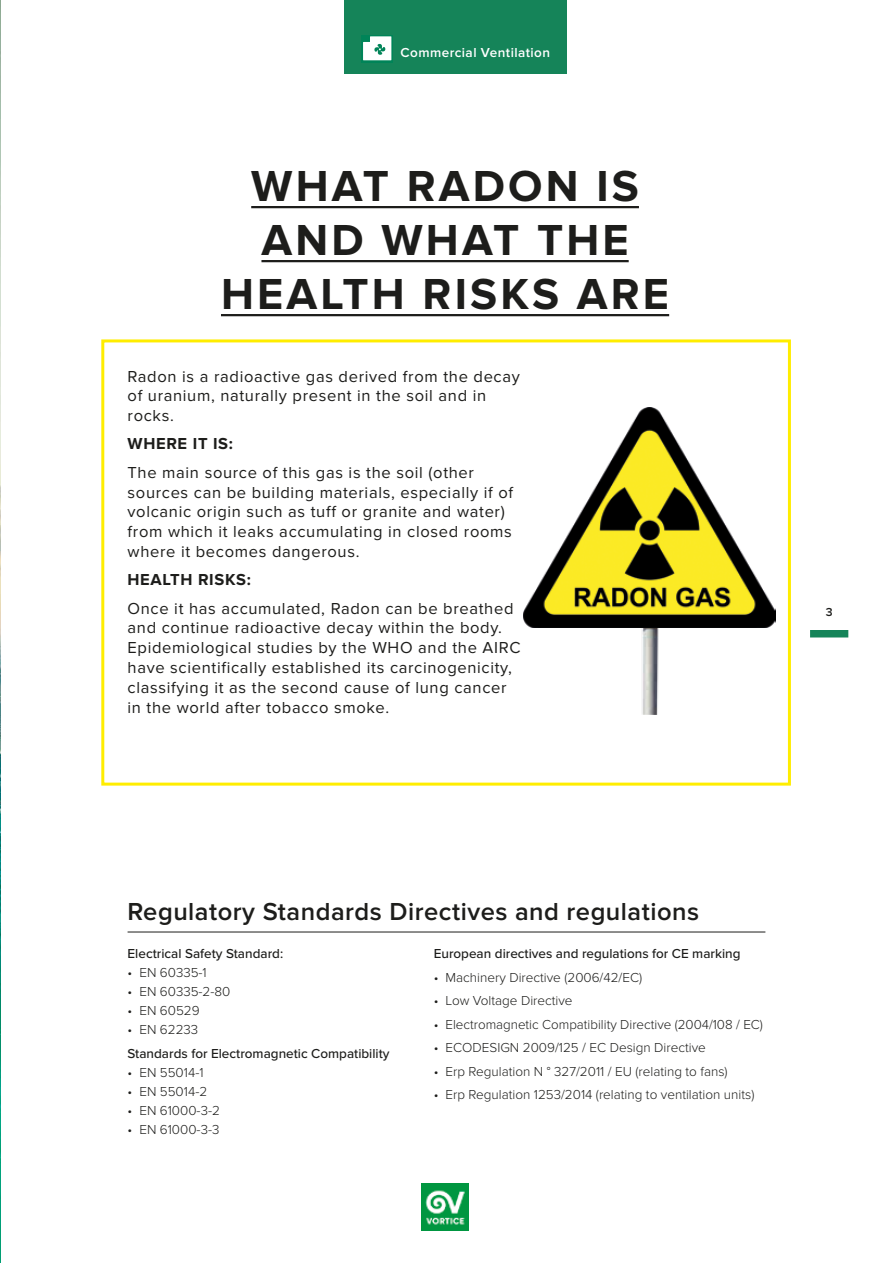
<style>
.page{position:relative;width:893px;height:1263px;background:#fff}
.page>*{position:absolute;margin:0;border:0;box-sizing:border-box;transform-origin:0 0}
.t1{font:700 45px/54px "Proxima Nova";letter-spacing:.07em;color:#1d1d1b;text-align:center}
.t2{font:600 25.5px "Proxima Nova";letter-spacing:.02em;color:#1d1d1b}
.t3{font:16.5px/19.8px "Proxima Nova";letter-spacing:.04em;color:#1d1d1b}
.t4{font:700 16.5px "Proxima Nova";letter-spacing:.04em;color:#1d1d1b}
.t5{font:300 13.5px "Proxima Nova";color:#1d1d1b}
.t6{font:500 13.5px "Proxima Nova";color:#1d1d1b}
.t7{font:600 13.5px "Proxima Nova";letter-spacing:.035em;color:#fff}
.t8{font:600 12px "Proxima Nova";color:#1d1d1b}
.s1{color:#fff}
</style>
<div class="page">
<img style="left:0;top:0;width:1px;height:1263px">
<div style="left:810px;top:630px;width:38px;height:7px;background:#158459"></div>
<div style="left:344px;top:0;width:223px;height:74px;background:#158459"></div>
<svg style="left:361px;top:35px;width:32px;height:27px"></svg>
<svg style="left:363px;top:36px;width:28px;height:24px"></svg>
<img style="left:422px;top:1184px;width:46px;height:46px">
<hr style="left:128px;top:932px;width:637px;height:1px;background:#1d1d1b">
<hr style="left:251px;top:206px;width:388px;height:2px;background:#1d1d1b">
<hr style="left:261px;top:260px;width:368px;height:2px;background:#1d1d1b">
<hr style="left:221px;top:314px;width:448px;height:2px;background:#1d1d1b">
<img style="left:523px;top:608px;width:253px;height:107px">
<img style="left:524px;top:407px;width:251px;height:220px">
<div style="left:101px;top:339px;width:690px;height:447px;border:3px solid #ffed00"></div>
<p class="t7" style="left:400px;top:44px;width:151px">Commercial Ventilation</p>
<h1 class="t1" style="left:221px;top:161px;width:450px">WHAT RADON IS<br>AND WHAT THE<br>HEALTH RISKS ARE</h1>
<p class="t3" style="left:128px;top:367px;width:394px">Radon is a radioactive gas derived from the decay of uranium, naturally present in the soil and in rocks.</p>
<p class="t4" style="left:128px;top:434px;width:107px">WHERE IT IS:</p>
<p class="t3" style="left:128px;top:463px;width:387px">The main source of this gas is the soil (other sources can be building materials, especially if of volcanic origin such as tuff or granite and water) from which it leaks accumulating in closed rooms where it becomes dangerous.</p>
<p class="t4" style="left:128px;top:570px;width:125px">HEALTH RISKS:</p>
<p class="t3" style="left:128px;top:599px;width:394px">Once it has accumulated, Radon can be breathed and continue radioactive decay within the body.<br>Epidemiological studies by the WHO and the AIRC have scientifically established its carcinogenicity, classifying it as the second cause of lung cancer in the world after tobacco smoke.<span class="s1">.</span></p>
<p class="t8" style="left:826px;top:605px;width:8px">3</p>
<h2 class="t2" style="left:128px;top:897px;width:573px">Regulatory Standards Directives and regulations</h2>
<p class="t6" style="left:128px;top:946px;width:157px">Electrical Safety Standard:</p>
<p class="t5" style="left:128px;top:965px;width:81px">• EN 60335-1</p>
<p class="t5" style="left:128px;top:984px;width:104px">• EN 60335-2-80</p>
<p class="t5" style="left:128px;top:1003px;width:74px">• EN 60529</p>
<p class="t5" style="left:128px;top:1022px;width:72px">• EN 62233</p>
<p class="t6" style="left:128px;top:1045px;width:263px">Standards for Electromagnetic Compatibility</p>
<p class="t5" style="left:128px;top:1064px;width:77px">• EN 55014-1</p>
<p class="t5" style="left:128px;top:1083px;width:81px">• EN 55014-2</p>
<p class="t5" style="left:128px;top:1102px;width:94px">• EN 61000-3-2</p>
<p class="t5" style="left:128px;top:1121px;width:93px">• EN 61000-3-3</p>
<p class="t6" style="left:434px;top:946px;width:308px">European directives and regulations for CE marking</p>
<p class="t5" style="left:434px;top:969px;width:210px">• Machinery Directive (2006/42/EC)</p>
<p class="t5" style="left:434px;top:993px;width:140px">• Low Voltage Directive</p>
<p class="t5" style="left:434px;top:1016px;width:331px">• Electromagnetic Compatibility Directive (2004/108 / EC)</p>
<p class="t5" style="left:434px;top:1040px;width:274px">• ECODESIGN 2009/125 / EC Design Directive</p>
<p class="t5" style="left:434px;top:1063px;width:295px">• Erp Regulation N ° 327/2011 / EU (relating to fans)</p>
<p class="t5" style="left:434px;top:1087px;width:322px">• Erp Regulation 1253/2014 (relating to ventilation units)</p>
</div>
